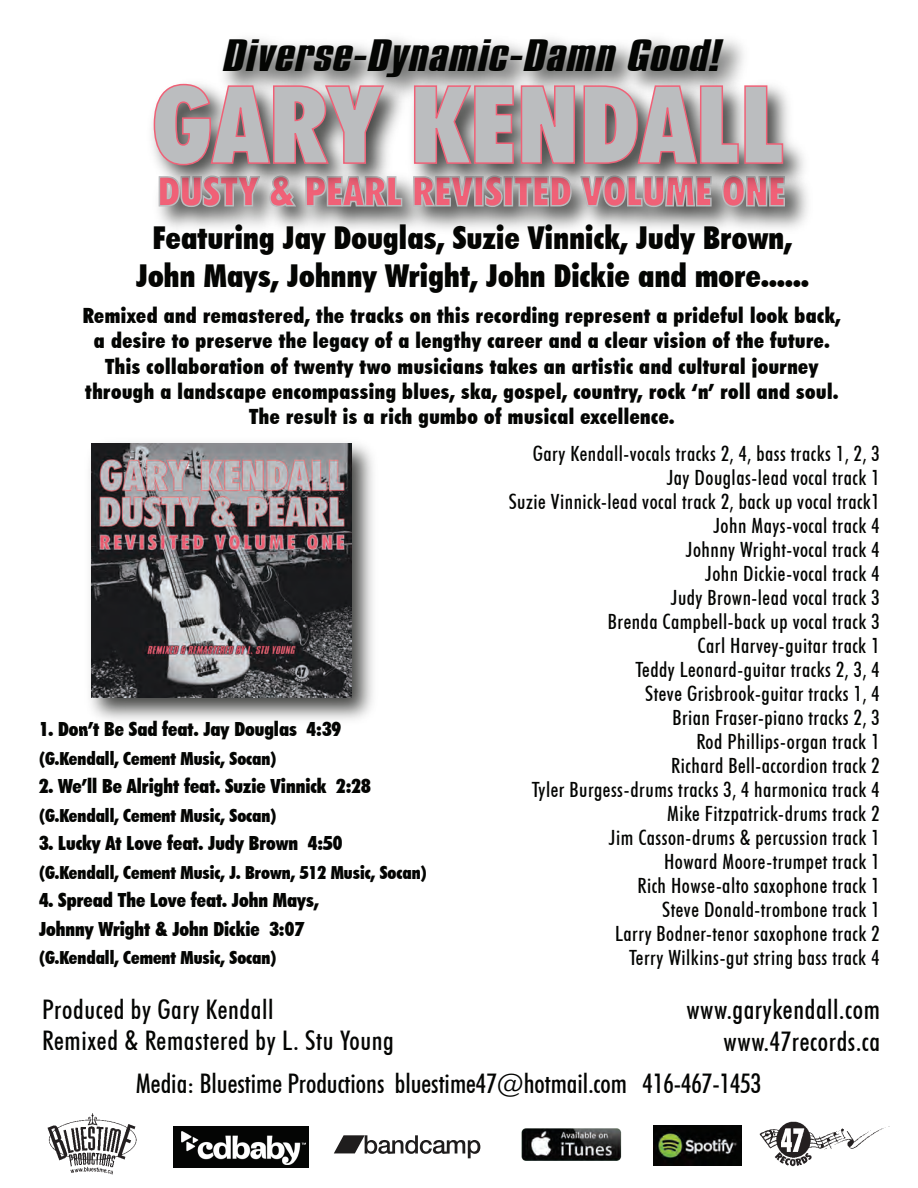
<style>
.page{position:relative;width:918px;height:1188px;background:#fff}
.page>*{position:absolute;margin:0;border:0;box-sizing:border-box;transform-origin:0 0}
.t1{font:900 condensed 108px "Futura BT";letter-spacing:.01em;color:#bbbdbf}
.t2{font:900 condensed 40.5px "Futura BT";color:#f06177}
.t3{font:italic 39px "Commador Extended";letter-spacing:.01em;color:#040503}
.t4{font:900 condensed 31.5px/37.8px "Futura BT";letter-spacing:.01em;color:#040503;text-align:center}
.t5{font:500 condensed 27px/31.5px "Futura BT";letter-spacing:.025em;color:#040503}
.t6{font:500 condensed 27px "Futura BT";color:#040503}
.t7{font:500 condensed 21px/24px "Futura BT";letter-spacing:.025em;color:#040503;text-align:right}
.t8{font:900 condensed 21px/25.5px "Futura BT";letter-spacing:.025em;color:#040503;text-align:center}
.t9{font:900 condensed 19.5px/28.5px "Futura BT";color:#040503}
.t10{font:900 condensed 18px "Futura BT";color:#040503}
</style>
<div class="page">
<img style="left:521px;top:1128px;width:101px;height:33px">
<img style="left:653px;top:1126px;width:89px;height:40px">
<div style="left:174px;top:1127px;width:135px;height:41px;background:#040504"></div>
<img style="left:181px;top:1132px;width:124px;height:33px">
<img style="left:47px;top:1113px;width:90px;height:62px">
<img style="left:759px;top:1121px;width:131px;height:46px">
<img style="left:149px;top:57px;width:662px;height:167px">
<svg style="left:153px;top:83px;width:232px;height:83px;background:#9c8d8f"></svg>
<svg style="left:412px;top:85px;width:374px;height:123px;background:#9a9293"></svg>
<svg style="left:334px;top:1135px;width:146px;height:23px"></svg>
<img style="left:90px;top:443px;width:283px;height:277px">
<img style="left:92px;top:444px;width:259px;height:254px">
<h3 class="t3" style="left:221px;top:28px;width:500px">Diverse-Dynamic-Damn Good!</h3>
<h1 class="t1" style="left:152px;top:59px;width:633px">GARY KENDALL</h1>
<h2 class="t2" style="left:158px;top:167px;width:629px">DUSTY &amp; PEARL REVISITED VOLUME ONE</h2>
<h3 class="t4" style="left:136px;top:218px;width:674px">Featuring Jay Douglas, Suzie Vinnick, Judy Brown,<br>John Mays, Johnny Wright, John Dickie and more......</h3>
<p class="t8" style="left:83px;top:302px;width:760px">Remixed and remastered, the tracks on this recording represent a prideful look back, a desire to preserve the legacy of a lengthy career and a clear vision of the future.<br>This collaboration of twenty two musicians takes an artistic and cultural journey through a landscape encompassing blues, ska, gospel, country, rock ‘n’ roll and soul.<br>The result is a rich gumbo of musical excellence.</p>
<p class="t9" style="left:39px;top:715px;width:304px">1. Don’t Be Sad feat. Jay Douglas 4:39</p>
<p class="t10" style="left:39px;top:747px;width:239px">(G.Kendall, Cement Music, Socan)</p>
<p class="t9" style="left:39px;top:772px;width:333px">2. We’ll Be Alright feat. Suzie Vinnick 2:28</p>
<p class="t10" style="left:39px;top:804px;width:239px">(G.Kendall, Cement Music, Socan)</p>
<p class="t9" style="left:39px;top:829px;width:305px">3. Lucky At Love feat. Judy Brown 4:50</p>
<p class="t10" style="left:39px;top:861px;width:389px">(G.Kendall, Cement Music, J. Brown, 512 Music, Socan)</p>
<p class="t9" style="left:39px;top:886px;width:281px">4. Spread The Love feat. John Mays,<br>Johnny Wright &amp; John Dickie 3:07</p>
<p class="t10" style="left:39px;top:947px;width:239px">(G.Kendall, Cement Music, Socan)</p>
<p class="t7" style="left:509px;top:441px;width:372px">Gary Kendall-vocals tracks 2, 4, bass tracks 1, 2, 3<br>Jay Douglas-lead vocal track 1<br>Suzie Vinnick-lead vocal track 2, back up vocal track1<br>John Mays-vocal track 4<br>Johnny Wright-vocal track 4<br>John Dickie-vocal track 4<br>Judy Brown-lead vocal track 3<br>Brenda Campbell-back up vocal track 3<br>Carl Harvey-guitar track 1<br>Teddy Leonard-guitar tracks 2, 3, 4<br>Steve Grisbrook-guitar tracks 1, 4<br>Brian Fraser-piano tracks 2, 3<br>Rod Phillips-organ track 1<br>Richard Bell-accordion track 2<br>Tyler Burgess-drums tracks 3, 4 harmonica track 4<br>Mike Fitzpatrick-drums track 2<br>Jim Casson-drums &amp; percussion track 1<br>Howard Moore-trumpet track 1<br>Rich Howse-alto saxophone track 1<br>Steve Donald-trombone track 1<br>Larry Bodner-tenor saxophone track 2<br>Terry Wilkins-gut string bass track 4</p>
<p class="t5" style="left:42px;top:993px;width:353px">Produced by Gary Kendall<br>Remixed &amp; Remastered by L. Stu Young</p>
<p class="t5" style="left:686px;top:994px;width:195px;text-align:right">www.garykendall.com www.47records.ca</p>
<p class="t6" style="left:136px;top:1067px;width:627px">Media: Bluestime Productions bluestime47@hotmail.com 416-467-1453</p>
</div>
